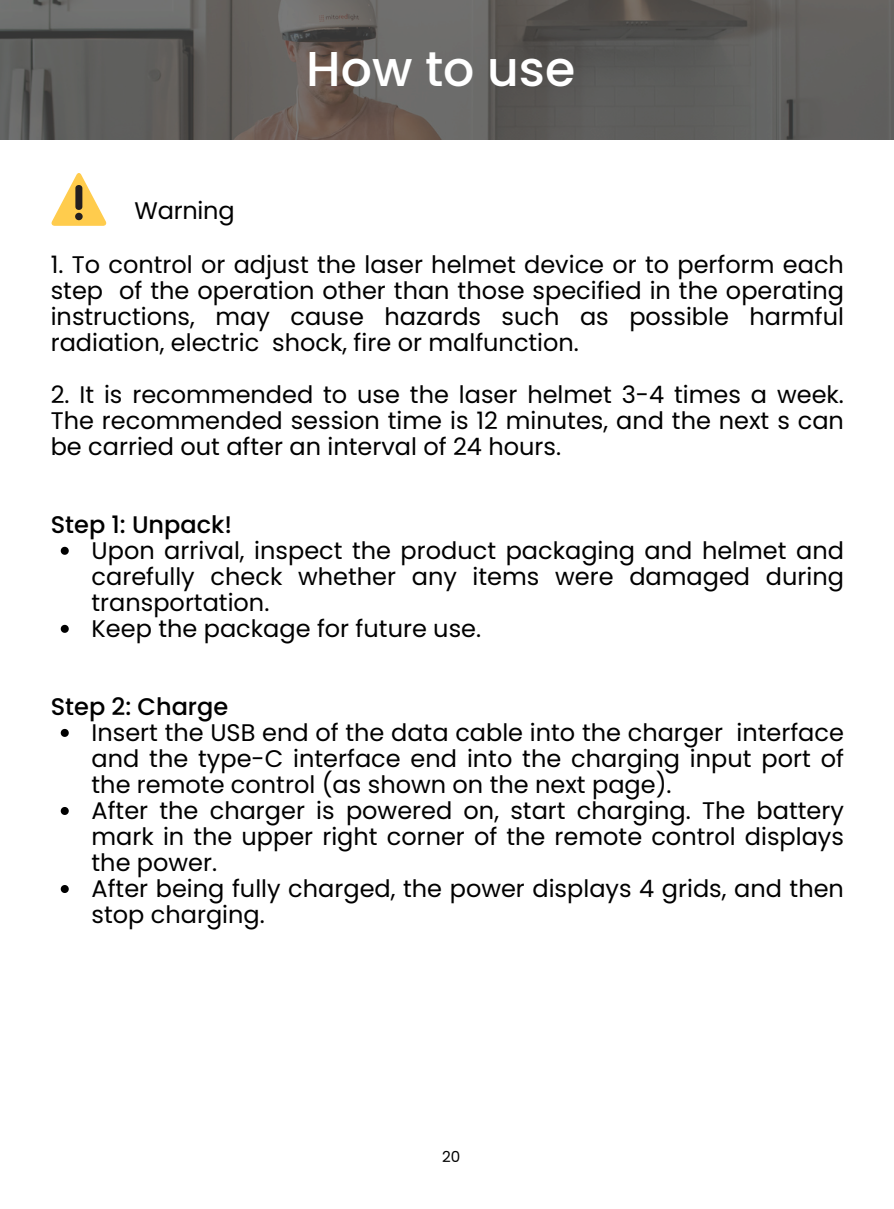
<style>
.page{position:relative;width:894px;height:1209px;background:#fff}
.page>*{position:absolute;margin:0;border:0;box-sizing:border-box;transform-origin:0 0}
.t1{font:500 48.9px "Poppins";color:#fff}
.t2{font:24px/26.1px "Poppins";color:#000;text-align:justify}
.t3{font:500 24px "Poppins";color:#000}
.t4{font:15px "Poppins";color:#000}
</style>
<div class="page">
<svg style="left:61px;top:546px;width:8px;height:8px"></svg>
<svg style="left:61px;top:624px;width:8px;height:8px"></svg>
<svg style="left:61px;top:728px;width:8px;height:8px"></svg>
<svg style="left:61px;top:807px;width:8px;height:7px"></svg>
<svg style="left:61px;top:885px;width:8px;height:7px"></svg>
<svg style="left:0;top:0;width:893px;height:139px;background:#605d5b"></svg>
<svg style="left:51px;top:173px;width:56px;height:53px"></svg>
<div style="left:75px;top:213px;width:8px;height:7px;background:#231f20;border-radius:50%"></div>
<div style="left:75px;top:185px;width:7px;height:25px;background:#231f20;border-radius:3px"></div>
<p class="t2" style="left:134px;top:198px;width:102px">Warning</p>
<h2 class="t1" style="left:306px;top:35px;width:270px">How to use</h2>
<p class="t2" style="left:51px;top:251px;width:794px">1. To control or adjust the laser helmet device or to perform each step of the operation other than those specified in the operating instructions, may cause hazards such as possible harmful radiation, electric shock, fire or malfunction.</p>
<h1 class="t2" style="left:51px;top:381px;width:794px">2. It is recommended to use the laser helmet 3-4 times a week.<br>The recommended session time is 12 minutes, and the next s can be carried out after an interval of 24 hours.</h1>
<p class="t3" style="left:51px;top:507px;width:183px">Step 1: Unpack!</p>
<p class="t2" style="left:91px;top:537px;width:753px">Upon arrival, inspect the product packaging and helmet and carefully check whether any items were damaged during transportation.</p>
<p class="t2" style="left:91px;top:615px;width:391px">Keep the package for future use.</p>
<h2 class="t3" style="left:51px;top:689px;width:179px">Step 2: Charge</h2>
<p class="t2" style="left:91px;top:719px;width:753px">Insert the USB end of the data cable into the charger interface and the type-C interface end into the charging input port of the remote control (as shown on the next page).</p>
<p class="t2" style="left:91px;top:797px;width:753px">After the charger is powered on, start charging. The battery mark in the upper right corner of the remote control displays the power.</p>
<p class="t2" style="left:91px;top:875px;width:753px">After being fully charged, the power displays 4 grids, and then stop charging.</p>
<p class="t4" style="left:442px;top:1146px;width:20px">20</p>
</div>
